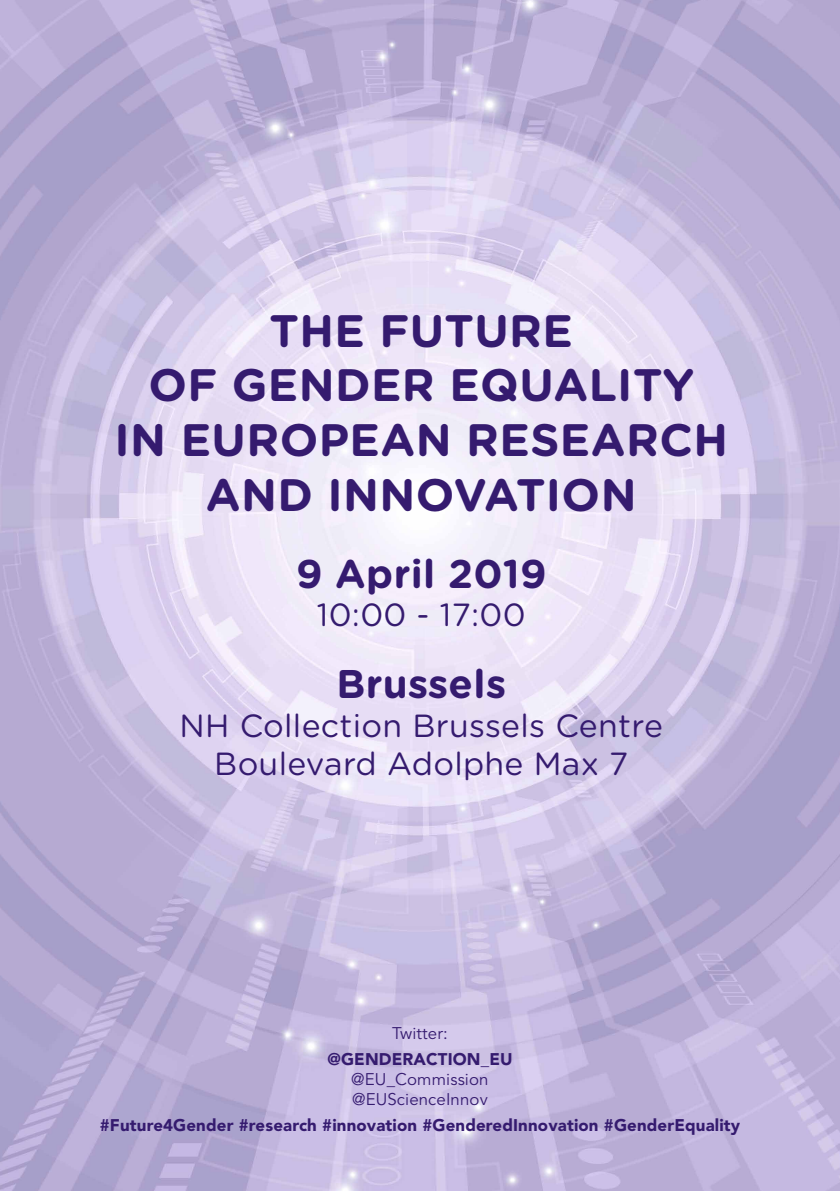
<style>
.page{position:relative;width:840px;height:1191px;background:#fff}
.page>*{position:absolute;margin:0;border:0;box-sizing:border-box;transform-origin:0 0}
.t1{font:700 45.4px/54.6px "Gotham Rounded";letter-spacing:.01em;color:#351b6f;text-align:center}
.t2{font:700 40px "Gotham Rounded";letter-spacing:.01em;color:#351b6f}
.t3{font:32px/38.4px "Gotham Rounded";letter-spacing:.01em;color:#351b6f;text-align:center}
.t4{font:900 16.8px "Avenir LTCE";letter-spacing:.01em;color:#351b6f}
.t5{font:16.8px/20.2px "Avenir LTCE";letter-spacing:.01em;color:#351b6f}
</style>
<div class="page">
<img style="left:0;top:0;width:839px;height:1191px">
<h1 class="t1" style="left:114px;top:302px;width:614px">THE FUTURE<br>OF GENDER EQUALITY<br>IN EUROPEAN RESEARCH<br>AND I NNOVATION</h1>
<h2 class="t2" style="left:296px;top:544px;width:252px">9 APRIL 2019</h2>
<h3 class="t3" style="left:317px;top:594px;width:210px">10:00 - 17:00</h3>
<h2 class="t2" style="left:336px;top:655px;width:171px">BRUSSELS</h2>
<h3 class="t3" style="left:179px;top:704px;width:484px">NH Collection Brussels Centre<br>Boulevard Adolphe Max 7</h3>
<p class="t5" style="left:392px;top:1023px;width:57px">Twitter:</p>
<p class="t4" style="left:327px;top:1048px;width:186px">@GENDERACTION_EU</p>
<p class="t5" style="left:351px;top:1069px;width:139px">@EU_Commission @EUScienceInnov</p>
<p class="t4" style="left:100px;top:1114px;width:641px">#Future4Gender #research #innovation #GenderedInnovation #GenderEquality</p>
</div>
